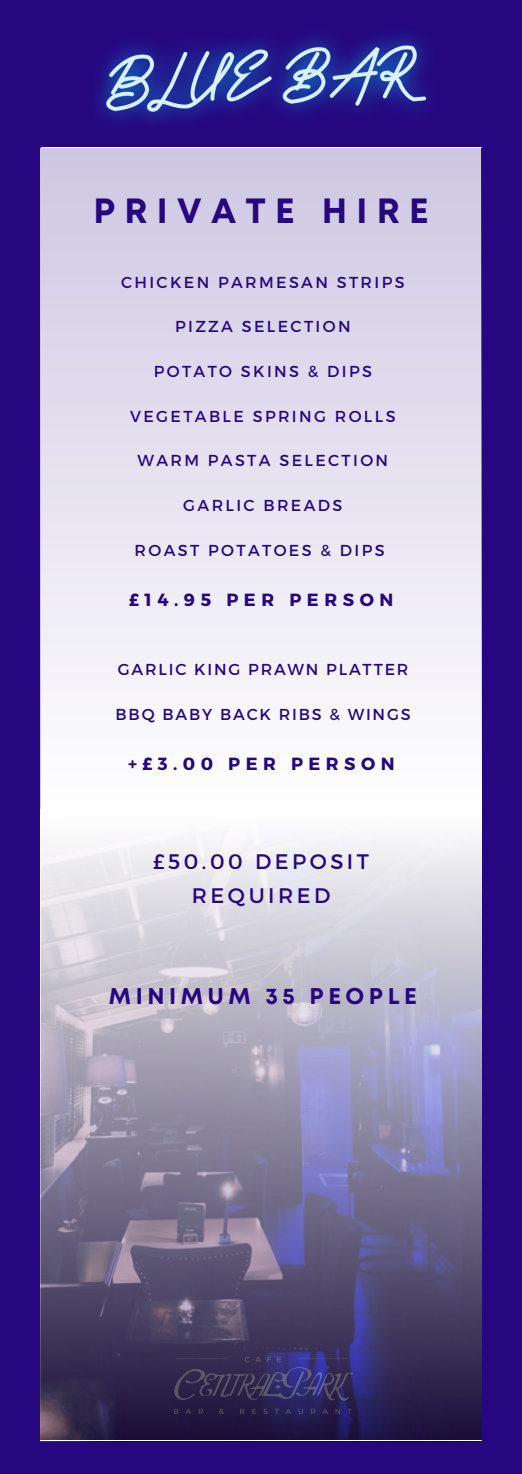
<style>
.page{position:relative;width:522px;height:1474px;background:#fff}
.page>*{position:absolute;margin:0;border:0;box-sizing:border-box;transform-origin:0 0}
.t1{font:700 35px "Mont";letter-spacing:.265em;color:#260780}
.t2{font:700 22.75px "Mont";letter-spacing:.2em;color:#260780}
.t3{font:21px/34.1px "Montserrat";letter-spacing:.165em;color:#260780;text-align:center}
.t4{font:700 17.68px "Montserrat";letter-spacing:.315em;color:#260780}
.t5{font:15.92px "Montserrat";letter-spacing:.15em;color:#260780}
.t6{font:15.92px "Montserrat";letter-spacing:.115em;color:#260780}
</style>
<div class="page">
<div style="left:0;top:0;width:521px;height:1474px;background:#260780"></div>
<svg style="left:41px;top:809px;width:440px;height:631px;background:#918ca5"></svg>
<div style="left:42px;top:148px;width:438px;height:663px;background:linear-gradient(to bottom,#cec7e2,#fefefe)"></div>
<img style="left:98px;top:36px;width:329px;height:85px">
<p class="t1" style="left:93px;top:197px;width:336px">PRIVATE HIRE</p>
<p class="t5" style="left:121px;top:272px;width:285px">CHICKEN PARMESAN STRIPS</p>
<p class="t5" style="left:175px;top:316px;width:177px">PIZZA SELECTION</p>
<p class="t5" style="left:153px;top:361px;width:219px">POTATO SKINS &amp; DIPS</p>
<p class="t5" style="left:130px;top:406px;width:266px">VEGETABLE SPRING ROLLS</p>
<p class="t5" style="left:137px;top:450px;width:252px">WARM PASTA SELECTION</p>
<p class="t5" style="left:183px;top:495px;width:160px">GARLIC BREADS</p>
<p class="t5" style="left:134px;top:540px;width:251px">ROAST POTATOES &amp; DIPS</p>
<p class="t4" style="left:129px;top:588px;width:265px">£14.95 PER PERSON</p>
<p class="t6" style="left:118px;top:659px;width:292px">GARLIC KING PRAWN PLATTER</p>
<p class="t6" style="left:115px;top:704px;width:296px">BBQ BABY BACK RIBS &amp; WINGS</p>
<p class="t4" style="left:128px;top:752px;width:268px">+£3.00 PER PERSON</p>
<p class="t3" style="left:153px;top:843px;width:217px">£50.00 DEPOSIT<br>REQUIRED</p>
<p class="t2" style="left:109px;top:987px;width:309px">MINIMUM 35 PEOPLE</p>
</div>
